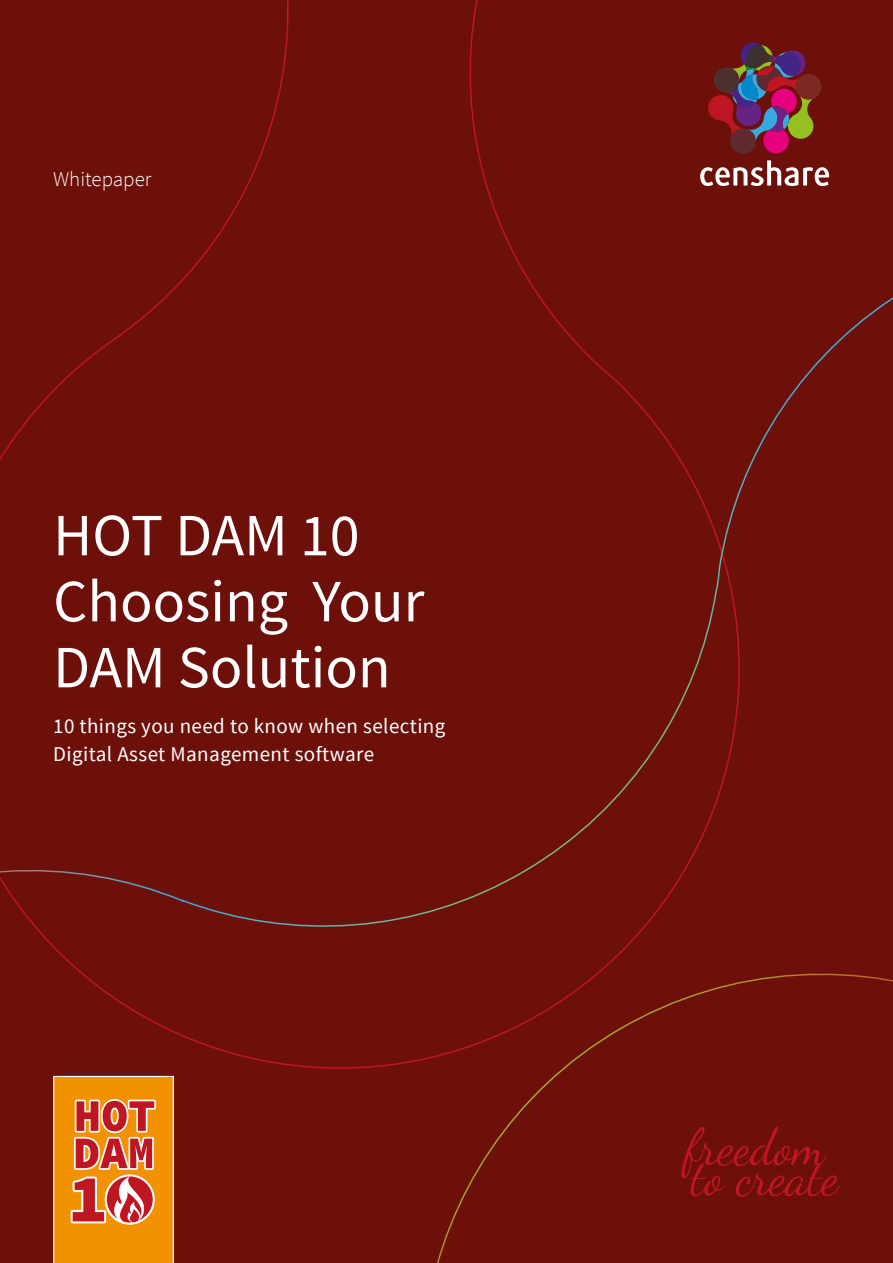
<style>
.page{position:relative;width:893px;height:1263px;background:#fff}
.page>*{position:absolute;margin:0;border:0;box-sizing:border-box;transform-origin:0 0}
.t1{font:60px/66px "Source Sans Pro";color:#fff}
.t2{font:21px/28.5px "Source Sans Pro";letter-spacing:.02em;color:#fff}
.t3{font:300 21px "Source Sans Pro";color:#fff}
</style>
<div class="page">
<div style="left:0;top:0;width:832px;height:189px;background:#6d100a"></div>
<div style="left:0;top:189px;width:893px;height:1073px;background:#6d100a"></div>
<svg style="left:53px;top:1076px;width:121px;height:187px;background:#e9872a"></svg>
<svg style="left:700px;top:160px;width:129px;height:26px"></svg>
<svg style="left:706px;top:43px;width:115px;height:111px;background:#722c3a"></svg>
<svg style="left:681px;top:1127px;width:159px;height:70px;background:#7c110e"></svg>
<p class="t3" style="left:53px;top:166px;width:100px">Whitepaper</p>
<h1 class="t1" style="left:53px;top:503px;width:373px">HOT DAM 10<br>Choosing Your<br>DAM Solution</h1>
<p class="t2" style="left:53px;top:712px;width:394px">10 things you need to know when selecting<br>Digital Asset Management software</p>
</div>
